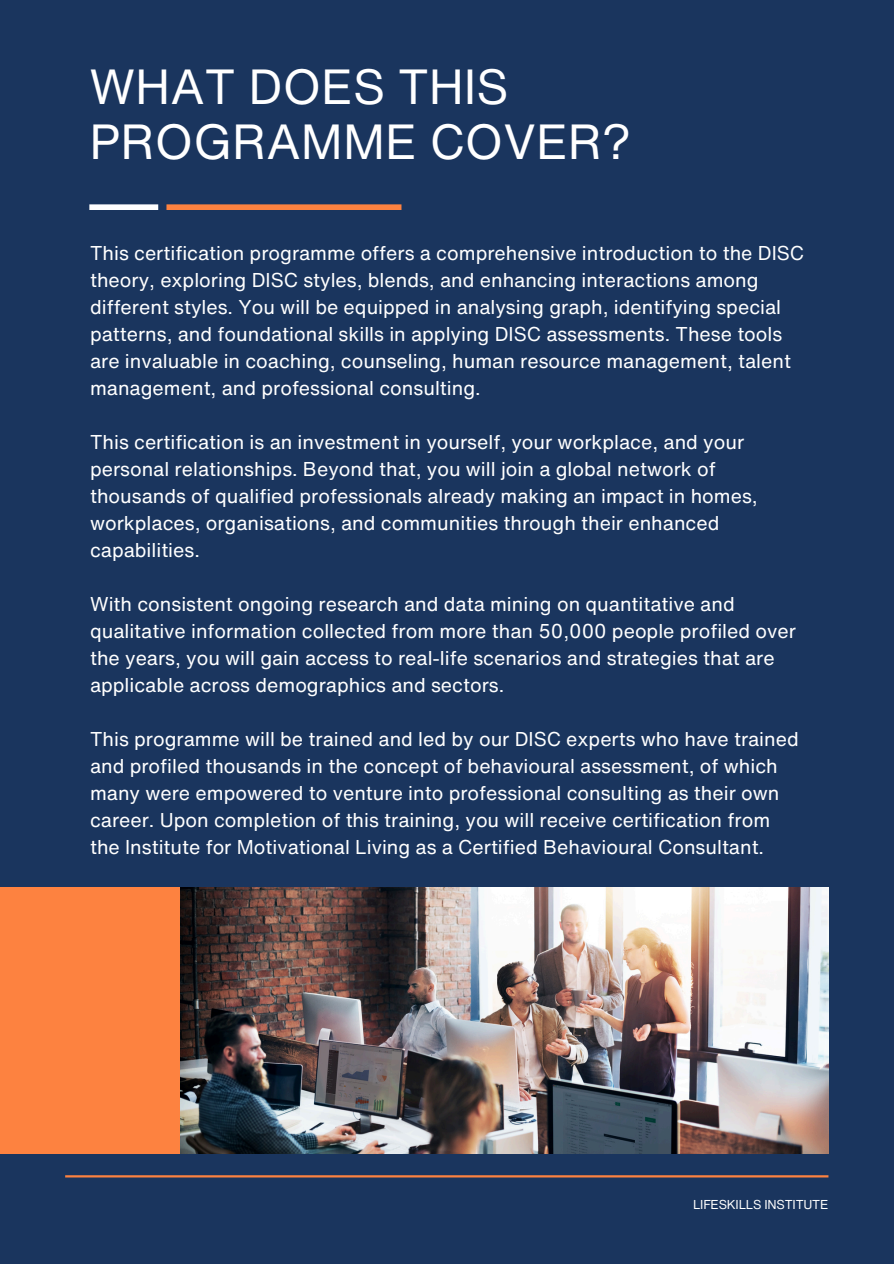
<style>
.page{position:relative;width:894px;height:1264px;background:#fff}
.page>*{position:absolute;margin:0;border:0;box-sizing:border-box;transform-origin:0 0}
.t1{font:48px/55.2px "Helvetica Now Text";color:#fff}
.t2{font:19.5px/27px "Helvetica Now Text";color:#fff}
.t3{font:12.6px "Helvetica Now Text";letter-spacing:-.02em;color:#fff}
</style>
<div class="page">
<div style="left:0;top:0;width:893px;height:1263px;background:#1a355e"></div>
<div style="left:0;top:887px;width:180px;height:266px;background:#fd8240"></div>
<img style="left:180px;top:887px;width:648px;height:266px">
<hr style="left:65px;top:1175px;width:763px;height:2px;background:#fd8240">
<div style="left:166px;top:204px;width:235px;height:6px;background:#fd8240"></div>
<div style="left:89px;top:204px;width:69px;height:6px;background:#fff"></div>
<h2 class="t1" style="left:89px;top:59px;width:543px">WHAT DOES THIS<br>PROGRAMME COVER?</h2>
<h2 class="t2" style="left:90px;top:239px;width:715px">This certification programme offers a comprehensive introduction to the DISC theory, exploring DISC styles, blends, and enhancing interactions among different styles. You will be equipped in analysing graph, identifying special patterns, and foundational skills in applying DISC assessments. These tools are invaluable in coaching, counseling, human resource management, talent management, and professional consulting.</h2>
<h2 class="t2" style="left:90px;top:428px;width:669px">This certification is an investment in yourself, your workplace, and your personal relationships. Beyond that, you will join a global network of thousands of qualified professionals already making an impact in homes, workplaces, organisations, and communities through their enhanced capabilities.</h2>
<p class="t2" style="left:90px;top:590px;width:707px">With consistent ongoing research and data mining on quantitative and qualitative information collected from more than 50,000 people profiled over the years, you will gain access to real-life scenarios and strategies that are applicable across demographics and sectors.</p>
<p class="t2" style="left:90px;top:725px;width:710px">This programme will be trained and led by our DISC experts who have trained and profiled thousands in the concept of behavioural assessment, of which many were empowered to venture into professional consulting as their own career. Upon completion of this training, you will receive certification from the Institute for Motivational Living as a Certified Behavioural Consultant.</p>
<h2 class="t3" style="left:692px;top:1195px;width:137px">LIFESKILLS INSTITUTE</h2>
</div>
